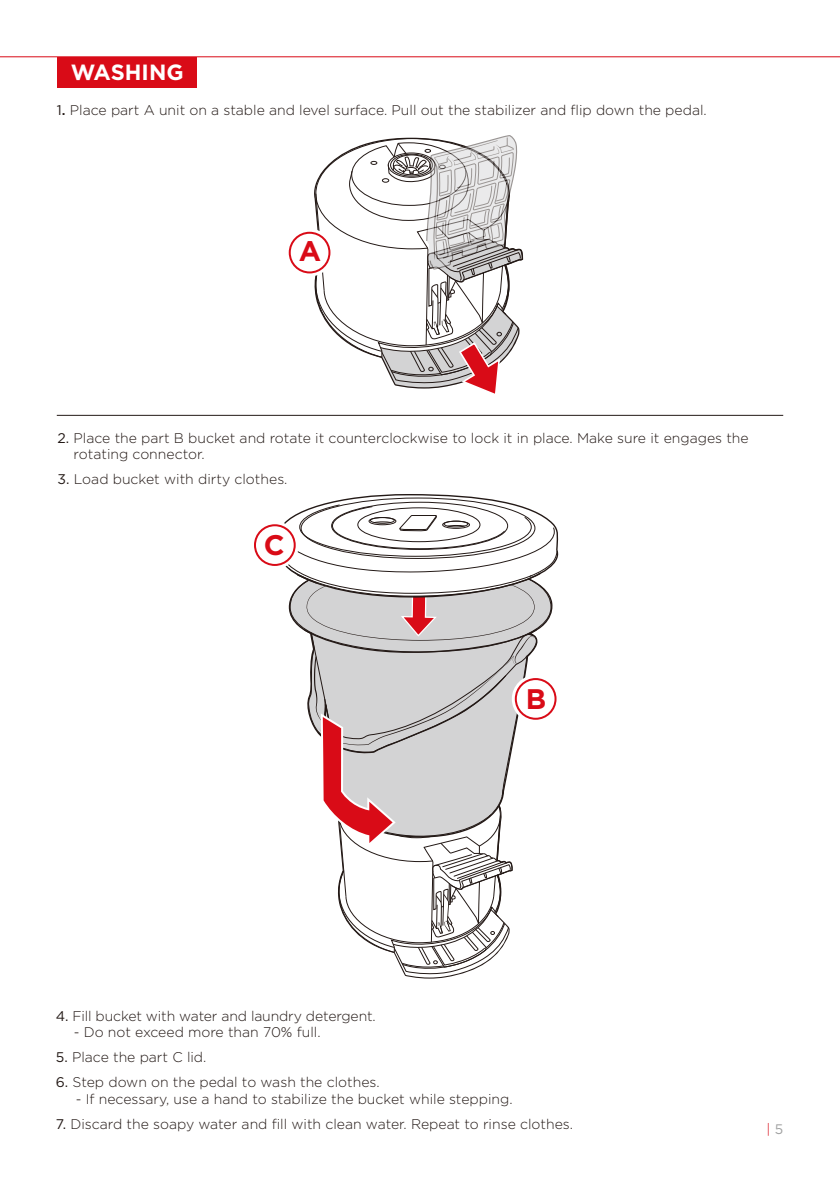
<style>
.page{position:relative;width:840px;height:1191px;background:#fff}
.page>*{position:absolute;margin:0;border:0;box-sizing:border-box;transform-origin:0 0}
.t1{font:700 28.2px "Gotham";color:#d90b17}
.t2{font:700 22px "Gotham";color:#fff}
.t3{font:300 14px/16.8px "Gotham";color:#231916}
.t4{font:300 13.8px "Gotham";color:#d90b17}
.s1{font-weight:400}
.s2{font-weight:500}
.s3{font-weight:400;color:#9fa0a0}
</style>
<div class="page">
<div style="left:57px;top:57px;width:139px;height:30px;background:#d90b17"></div>
<hr style="left:0;top:56px;width:839px;height:1px;background:#d90b17">
<hr style="left:57px;top:415px;width:725px;height:1px;background:#231916">
<svg style="left:291px;top:135px;width:232px;height:259px"></svg>
<div style="left:288px;top:232px;width:42px;height:41px;border:2px solid #d90b17;border-radius:50%"></div>
<svg style="left:254px;top:494px;width:305px;height:484px"></svg>
<div style="left:254px;top:524px;width:41px;height:42px;border:2px solid #d90b17;border-radius:50%"></div>
<h2 class="t2" style="left:71px;top:58px;width:114px">WASHING</h2>
<p class="t3" style="left:57px;top:101px;width:651px"><span class="s1">1</span><span class="s2">.</span> Place part A unit on a stable and level surface. Pull out the stabilizer and flip down the pedal.</p>
<h1 class="t1" style="left:298px;top:232px;width:24px">A</h1>
<p class="t3" style="left:74px;top:429px;width:676px;text-indent:-16px"><span class="s1">2.</span> Place the part B bucket and rotate it counterclockwise to lock it in place. Make sure it engages the rotating connector.</p>
<p class="t3" style="left:58px;top:470px;width:231px"><span class="s1">3.</span> Load bucket with dirty clothes.</p>
<h1 class="t1" style="left:264px;top:526px;width:22px">C</h1>
<h1 class="t1" style="left:525px;top:680px;width:22px">B</h1>
<p class="t3" style="left:56px;top:1007px;width:321px"><span class="s1">4.</span> Fill bucket with water and laundry detergent.</p>
<p class="t3" style="left:74px;top:1023px;width:248px">- Do not exceed more than 70% full.</p>
<p class="t3" style="left:56px;top:1048px;width:152px"><span class="s1">5.</span> Place the part C lid.</p>
<p class="t3" style="left:56px;top:1073px;width:325px"><span class="s1">6.</span> Step down on the pedal to wash the clothes.</p>
<p class="t3" style="left:76px;top:1090px;width:438px">- If necessary, use a hand to stabilize the bucket while stepping.</p>
<p class="t3" style="left:56px;top:1115px;width:518px"><span class="s1">7.</span> Discard the soapy water and fill with clean water. Repeat to rinse clothes.</p>
<p class="t4" style="left:766px;top:1120px;width:18px">| <span class="s3">5</span></p>
</div>
